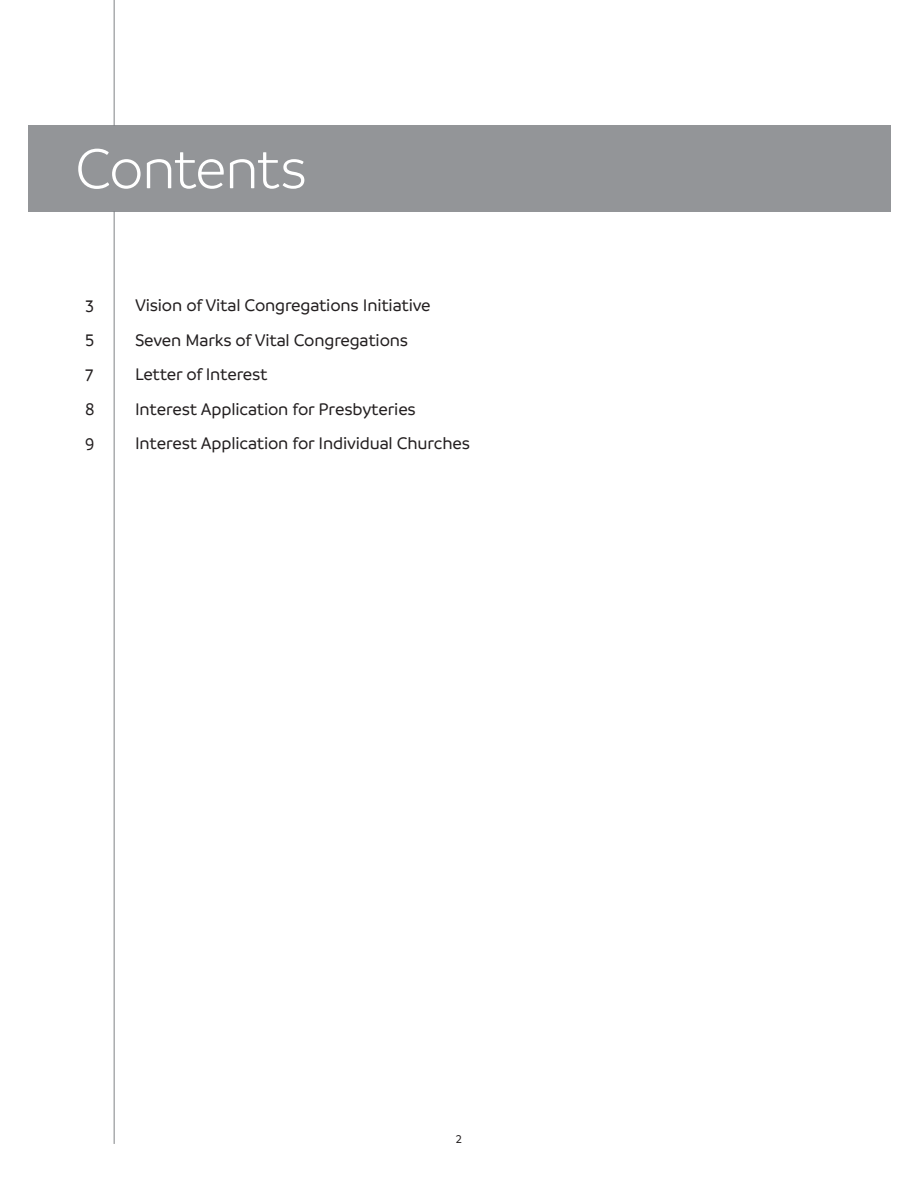
<style>
.page{position:relative;width:918px;height:1188px;background:#fff}
.page>*{position:absolute;margin:0;border:0;box-sizing:border-box;transform-origin:0 0}
.t1{font:300 60px "Branding";letter-spacing:-.025em;color:#fff}
.t2{font:500 18px/34.5px "Branding";letter-spacing:-.01em;color:#231f20;text-align:justify}
.t3{font:500 12px "Branding";color:#231f20}
</style>
<div class="page">
<hr style="left:114px;top:212px;width:1px;height:932px;background:#808285">
<hr style="left:114px;top:0;width:1px;height:125px;background:#808285">
<div style="left:28px;top:125px;width:862px;height:87px;background:#939598"></div>
<h1 class="t1" style="left:75px;top:138px;width:234px">Contents</h1>
<p class="t2" style="left:85px;top:289px;width:11px">3<br>5<br>7<br>8<br>9</p>
<p class="t2" style="left:135px;top:288px;width:337px;text-align:left">Vision of Vital Congregations Initiative Seven Marks of Vital Congregations<br>Letter of Interest<br>Interest Application for Presbyteries Interest Application for Individual Churches</p>
<p class="t3" style="left:456px;top:1133px;width:8px">2</p>
</div>
